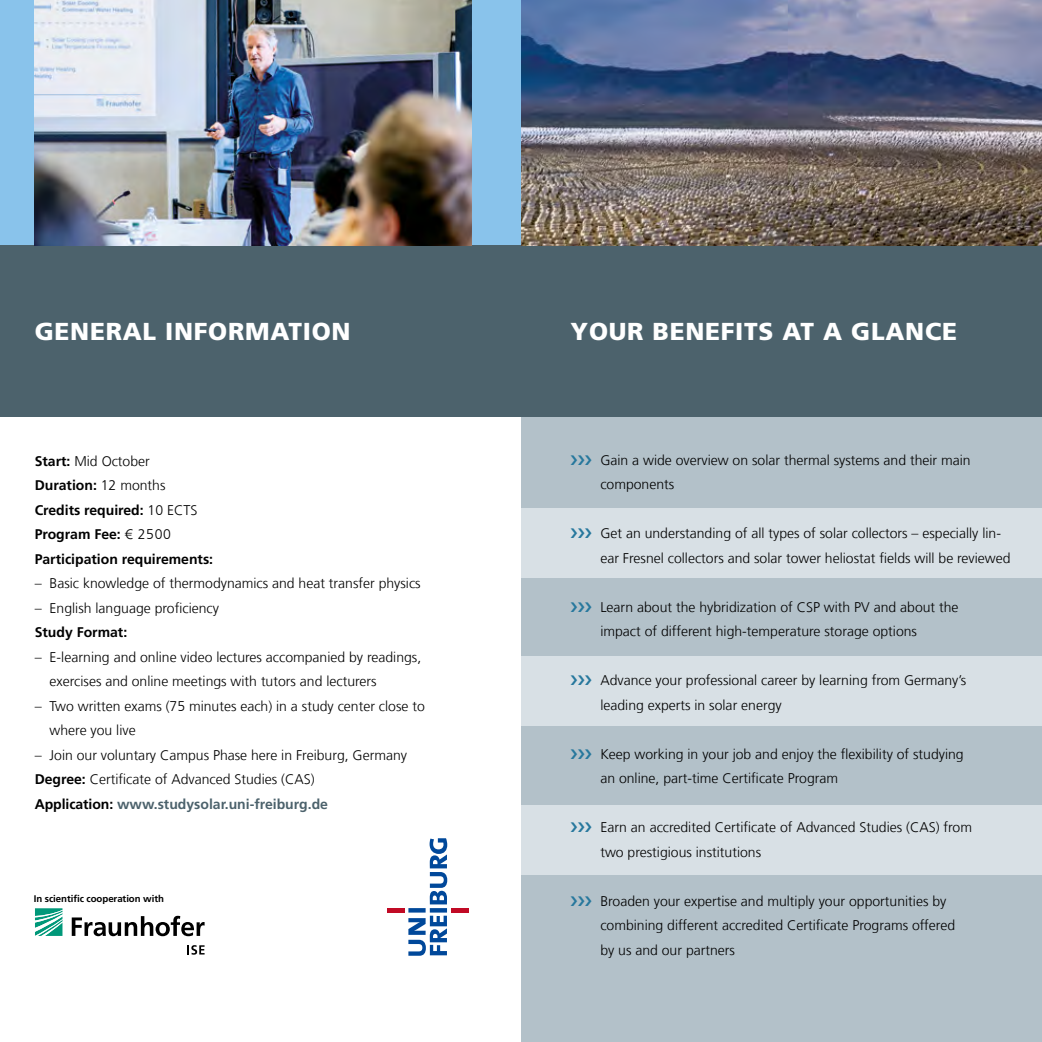
<style>
.page{position:relative;width:1042px;height:1042px;background:#fff}
.page>*{position:absolute;margin:0;border:0;box-sizing:border-box;transform-origin:0 0}
.t1{font:900 24.5px "Frutiger LT Com";letter-spacing:.03em;color:#fff}
.t2{font:300 14px/24.5px "Frutiger LT Com";color:#000}
.t3{font:700 14px/24.5px "Frutiger LT Com";color:#000}
.t4{font:700 9.62px "Frutiger LT Com";letter-spacing:-.005em;color:#000}
.s1{font-weight:300}
.s2{font-weight:700}
.s3{font-weight:700;color:#4c626c}
</style>
<div class="page">
<div style="left:0;top:0;width:521px;height:245px;background:#89c3eb"></div>
<div style="left:0;top:245px;width:521px;height:172px;background:#4c626c"></div>
<img style="left:35px;top:0;width:436px;height:245px">
<svg style="left:408px;top:838px;width:39px;height:118px"></svg>
<hr style="left:451px;top:908px;width:17px;height:4px;background:#c10a25">
<hr style="left:387px;top:908px;width:17px;height:4px;background:#c10a25">
<svg style="left:35px;top:908px;width:27px;height:28px"></svg>
<svg style="left:72px;top:916px;width:133px;height:20px"></svg>
<svg style="left:187px;top:945px;width:18px;height:9px"></svg>
<div style="left:521px;top:417px;width:521px;height:625px;background:#b3c1c9"></div>
<div style="left:521px;top:245px;width:521px;height:172px;background:#4c626c"></div>
<div style="left:521px;top:805px;width:521px;height:69px;background:#d8e0e5"></div>
<div style="left:521px;top:657px;width:521px;height:69px;background:#d8e0e5"></div>
<div style="left:521px;top:508px;width:521px;height:70px;background:#d8e0e5"></div>
<img style="left:521px;top:0;width:521px;height:245px">
<h1 class="t1" style="left:35px;top:316px;width:317px">GENERAL INFORMATION</h1>
<p class="t3" style="left:35px;top:449px;width:180px">Start: <span class="s1">Mid October<br></span>Duration: <span class="s1">12 months<br></span>Credits required: <span class="s1">10 ECTS<br></span>Program Fee: <span class="s1">€ 2500<br></span>Participation requirements:</p>
<p class="t2" style="left:35px;top:571px;width:387px">– Basic knowledge of thermodynamics and heat transfer physics</p>
<p class="t2" style="left:35px;top:596px;width:186px">– English language proficiency</p>
<p class="t3" style="left:35px;top:620px;width:94px">Study Format:</p>
<p class="t2" style="left:50px;top:645px;width:373px;text-indent:-15px">– E-learning and online video lectures accompanied by readings, exercises and online meetings with tutors and lecturers</p>
<p class="t2" style="left:50px;top:694px;width:377px;text-indent:-15px">– Two written exams (75 minutes each) in a study center close to where you live</p>
<p class="t2" style="left:35px;top:743px;width:374px">– Join our voluntary Campus Phase here in Freiburg, Germany<br><span class="s2">Degree:</span> Certificate of Advanced Studies (CAS)<br><span class="s2">Application:</span> <span class="s3">www.studysolar.uni-freiburg.de</span></p>
<p class="t4" style="left:34px;top:893px;width:132px">In scientific cooperation with</p>
<h1 class="t1" style="left:570px;top:317px;width:388px">YOUR BENEFITS AT A GLANCE</h1>
<p class="t2" style="left:600px;top:448px;width:372px">Gain a wide overview on solar thermal systems and their main components</p>
<p class="t2" style="left:600px;top:521px;width:412px">Get an understanding of all types of solar collectors – especially lin&shy;ear Fresnel collectors and solar tower heliostat fields will be reviewed</p>
<p class="t2" style="left:600px;top:595px;width:360px">Learn about the hybridization of CSP with PV and about the impact of different high-temperature storage options</p>
<p class="t2" style="left:600px;top:668px;width:367px">Advance your professional career by learning from Germany’s leading experts in solar energy</p>
<p class="t2" style="left:600px;top:742px;width:365px">Keep working in your job and enjoy the flexibility of studying an online, part-time Certificate Program</p>
<p class="t2" style="left:600px;top:815px;width:373px">Earn an accredited Certificate of Advanced Studies (CAS) from two prestigious institutions</p>
<p class="t2" style="left:600px;top:889px;width:356px">Broaden your expertise and multiply your opportunities by combining different accredited Certificate Programs offered by us and our partners</p>
</div>
